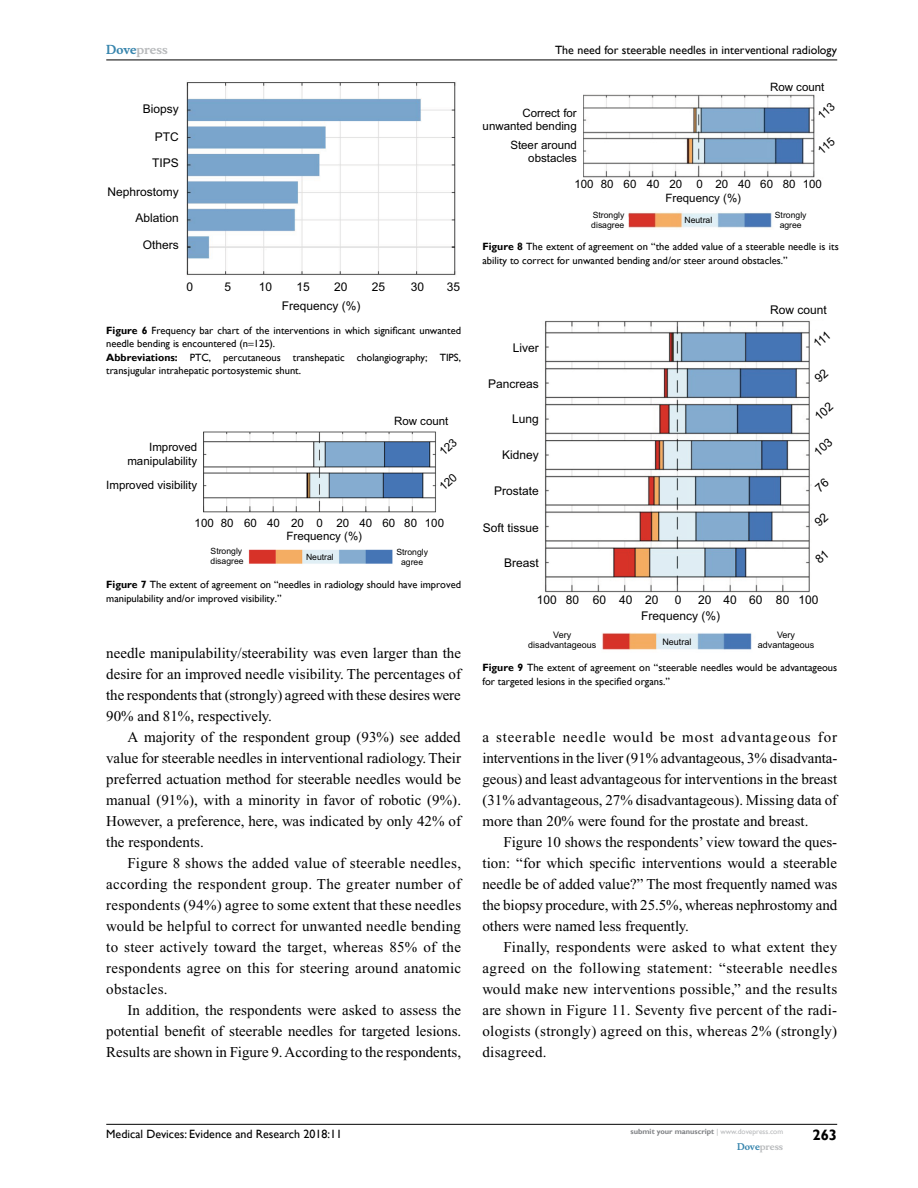
<style>
.page{position:relative;width:918px;height:1188px;background:#fff}
.page>*{position:absolute;margin:0;border:0;box-sizing:border-box;transform-origin:0 0}
.t1{font:15px/21px "Times New Roman";color:#000;text-align:justify}
.t2{font:700 15px "Gill Sans";color:#000}
.t3{font:12px/26.2px "Arial";color:#000}
.t4{font:12px "Gill Sans";color:#000}
.t5{font:700 12px "Musee";color:#b8babc}
.t6{font:11.55px/13.8px "Arial";color:#000;text-align:right}
.t7{font:10.5px/13.5px "Gill Sans";color:#000}
.t8{font:9px/10.8px "Arial";color:#000;text-align:center}
.t9{font:700 9px "Musee";color:#b8babc}
.t10{font:8.7px/10.4px "Arial";color:#000}
.t11{font:700 7.5px "Gill Sans";color:#808285}
.s1{color:#3785ad}
.s2{font-weight:700}
.s3{font-weight:400;color:#b8babc}
</style>
<div class="page">
<hr style="left:106px;top:1124px;width:731px;height:1px;background:#000">
<hr style="left:106px;top:60px;width:731px;height:1px;background:#000">
<img style="left:186px;top:82px;width:270px;height:193px">
<img style="left:204px;top:431px;width:232px;height:133px">
<img style="left:583px;top:94px;width:232px;height:134px">
<img style="left:545px;top:320px;width:267px;height:330px">
<p class="t5" style="left:106px;top:43px;width:63px"><span class="s1">Dove</span>press</p>
<p class="t3" style="left:143px;top:95px;width:38px">Biopsy</p>
<p class="t3" style="left:152px;top:123px;width:28px">PTC<br>TIPS</p>
<p class="t3" style="left:107px;top:178px;width:73px;text-align:right">Nephrostomy<br>Ablation</p>
<p class="t3" style="left:143px;top:232px;width:38px">Others</p>
<p class="t3" style="left:186px;top:273px;width:8px">0</p>
<p class="t3" style="left:224px;top:273px;width:8px">5</p>
<p class="t3" style="left:259px;top:273px;width:15px">10</p>
<p class="t3" style="left:296px;top:273px;width:15px">15</p>
<p class="t3" style="left:334px;top:273px;width:15px">20</p>
<p class="t3" style="left:372px;top:273px;width:15px">25</p>
<p class="t3" style="left:411px;top:273px;width:15px">30</p>
<p class="t3" style="left:447px;top:273px;width:15px">35</p>
<p class="t3" style="left:282px;top:293px;width:80px">Frequency (%)</p>
<p class="t7" style="left:106px;top:323px;width:356px"><span class="s2">Figure 6</span> Frequency bar chart of the interventions in which significant unwanted needle bending is encountered (n 125).<br><span class="s2">Abbreviations:</span> PTC, percutaneous transhepatic cholangiography; TIPS, transjugular intrahepatic portosystemic shunt.</p>
<p class="t6" style="left:394px;top:414px;width:56px">Row count</p>
<p class="t6" style="left:127px;top:440px;width:71px">Improved manipulability</p>
<p class="t6" style="left:106px;top:478px;width:92px">Improved visibility</p>
<p class="t6" style="left:287px;top:516px;width:87px;line-height:13.4px;text-align:left;text-indent:-92px">100 80 60 40 20 0 20 40<br>Frequency (%)</p>
<p class="t10" style="left:211px;top:545px;width:35px">Strongly disagree</p>
<p class="t10" style="left:306px;top:551px;width:29px">Neutral</p>
<p class="t10" style="left:396px;top:547px;width:33px;text-align:center">Strongly agree</p>
<p class="t6" style="left:382px;top:516px;width:63px">60 80 100</p>
<p class="t7" style="left:106px;top:578px;width:356px"><span class="s2">Figure 7</span> The extent of agreement on “needles in radiology should have improved manipulability and/or improved visibility.”</p>
<p class="t1" style="left:106px;top:643px;width:356px">needle manipulability/steerability was even larger than the desire for an improved needle visibility. The percentages of the respondents that (strongly) agreed with these desires were 90% and 81%, respectively.</p>
<p class="t1" style="left:106px;top:727px;width:356px;text-indent:21px">A majority of the respondent group (93%) see added value for steerable needles in interventional radiology. Their preferred actuation method for steerable needles would be manual (91%), with a minority in favor of robotic (9%).<br>However, a preference, here, was indicated by only 42% of the respondents.</p>
<p class="t1" style="left:106px;top:853px;width:357px;text-indent:21px">Figure 8 shows the added value of steerable needles, according the respondent group. The greater number of respondents (94%) agree to some extent that these needles would be helpful to correct for unwanted needle bending to steer actively toward the target, whereas 85% of the respondents agree on this for steering around anatomic obstacles.</p>
<p class="t1" style="left:106px;top:1000px;width:357px;text-indent:21px">In addition, the respondents were asked to assess the potential benefit of steerable needles for targeted lesions.<br>Results are shown in Figure 9. According to the respondents,</p>
<p class="t4" style="left:555px;top:43px;width:284px">The need for steerable needles in interventional radiology</p>
<p class="t6" style="left:770px;top:80px;width:56px">Row count</p>
<p class="t6" style="left:483px;top:106px;width:96px">Correct for unwanted bending</p>
<p class="t6" style="left:510px;top:138px;width:68px">Steer around obstacles</p>
<p class="t6" style="left:574px;top:177px;width:21px">100</p>
<p class="t10" style="left:591px;top:209px;width:35px">Strongly disagree</p>
<p class="t10" style="left:684px;top:214px;width:29px">Neutral</p>
<p class="t6" style="left:601px;top:177px;width:83px">80 60 40 20</p>
<p class="t6" style="left:666px;top:177px;width:87px;text-align:left;text-indent:50px">20 40<br>Frequency (%)</p>
<p class="t6" style="left:760px;top:177px;width:63px">60 80 100</p>
<p class="t6" style="left:697px;top:177px;width:8px">0</p>
<p class="t10" style="left:775px;top:209px;width:33px;text-align:center">Strongly agree</p>
<p class="t7" style="left:482px;top:240px;width:358px"><span class="s2">Figure 8</span> The extent of agreement on “the added value of a steerable needle is its ability to correct for unwanted bending and/or steer around obstacles.”</p>
<p class="t3" style="left:513px;top:335px;width:28px">Liver</p>
<p class="t3" style="left:770px;top:297px;width:58px">Row count</p>
<p class="t3" style="left:488px;top:370px;width:52px">Pancreas</p>
<p class="t3" style="left:512px;top:406px;width:28px">Lung</p>
<p class="t3" style="left:502px;top:442px;width:38px">Kidney</p>
<p class="t3" style="left:494px;top:477px;width:46px">Prostate</p>
<p class="t3" style="left:483px;top:514px;width:58px">Soft tissue</p>
<p class="t3" style="left:504px;top:550px;width:36px">Breast</p>
<p class="t3" style="left:537px;top:587px;width:22px">100</p>
<p class="t8" style="left:528px;top:629px;width:70px">Very disadvantageous</p>
<p class="t8" style="left:758px;top:629px;width:58px">Very advantageous</p>
<p class="t3" style="left:566px;top:587px;width:94px">80 60 40 20</p>
<p class="t3" style="left:641px;top:593px;width:97px;line-height:15.3px;text-indent:57px">20 40<br>Frequency (%)</p>
<p class="t3" style="left:749px;top:587px;width:71px">60 80 100</p>
<p class="t3" style="left:675px;top:587px;width:8px">0</p>
<p class="t8" style="left:662px;top:636px;width:31px">Neutral</p>
<p class="t7" style="left:482px;top:661px;width:356px"><span class="s2">Figure 9</span> The extent of agreement on “steerable needles would be advantageous for targeted lesions in the specified organs.”</p>
<p class="t1" style="left:482px;top:726px;width:356px">a steerable needle would be most advantageous for interventions in the liver (91% advantageous, 3% disadvanta&shy;geous) and least advantageous for interventions in the breast (31% advantageous, 27% disadvantageous). Missing data of more than 20% were found for the prostate and breast.</p>
<p class="t1" style="left:482px;top:831px;width:356px;text-indent:21px">Figure 10 shows the respondents’ view toward the ques&shy;tion: “for which specific interventions would a steerable needle be of added value?” The most frequently named was the biopsy procedure, with 25.5%, whereas nephrostomy and others were named less frequently.</p>
<p class="t1" style="left:482px;top:936px;width:356px;text-indent:21px">Finally, respondents were asked to what extent they agreed on the following statement: “steerable needles would make new interventions possible,” and the results are shown in Figure 11. Seventy five percent of the radi&shy;ologists (strongly) agreed on this, whereas 2% (strongly) disagreed.</p>
<p class="t4" style="left:106px;top:1127px;width:237px">Medical Devices: Evidence and Research 2018:11</p>
<p class="t11" style="left:631px;top:1127px;width:154px">submit your manuscript <span class="s3">| www.dovepress.com</span></p>
<p class="t9" style="left:737px;top:1141px;width:48px"><span class="s1">Dove</span>press</p>
<p class="t2" style="left:812px;top:1126px;width:26px">263</p>
</div>
